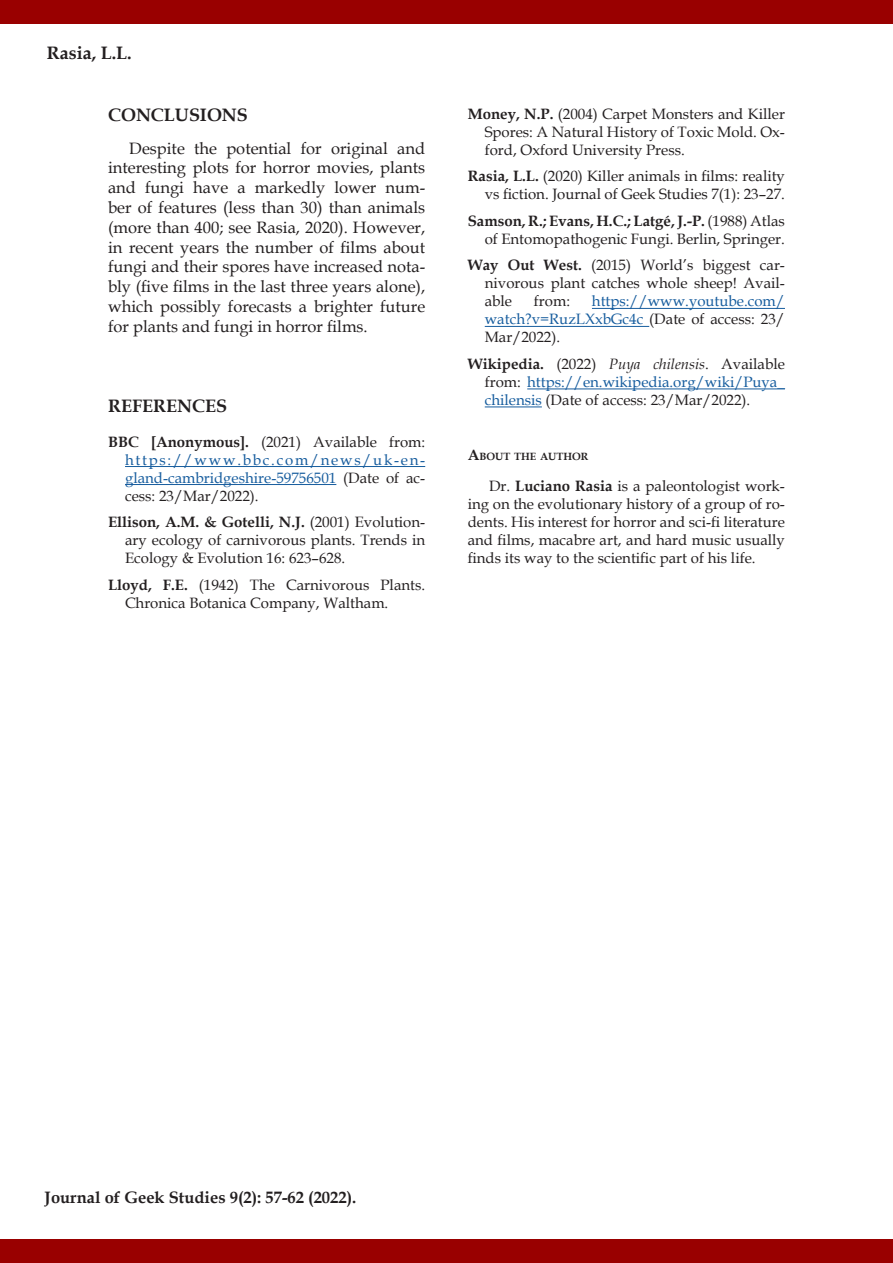
<style>
.page{position:relative;width:893px;height:1263px;background:#fff}
.page>*{position:absolute;margin:0;border:0;box-sizing:border-box;transform-origin:0 0}
.Subtitles{font:700 18px "Book Antiqua";color:#231f20}
.Body{font:16.5px/19.8px "Book Antiqua";color:#231f20;text-align:justify}
.t1{font:700 16.5px "Book Antiqua";color:#231f20}
.References{font:15px/18px "Book Antiqua";color:#231f20;text-align:justify}
.AboutAuthor2{font:15px/18px "Book Antiqua";color:#231f20;text-align:justify}
.References-2{font:15px/18px "Book Antiqua";color:#175d9e;text-align:justify}
.AboutAuthor1{font:700 10.5px "Book Antiqua";color:#231f20}
.s1{font-weight:700;color:#231f20}
.s2{color:#231f20}
.s3{font-weight:700}
.s4{font-style:italic}
.s5{color:#175d9e}
.s6{font-size:15px}
</style>
<div class="page">
<div style="left:0;top:0;width:893px;height:23px;background:#900"></div>
<div style="left:0;top:1240px;width:893px;height:23px;background:#900"></div>
<hr style="left:125px;top:466px;width:300px;height:1px;background:#175d9e">
<hr style="left:125px;top:484px;width:211px;height:1px;background:#175d9e">
<hr style="left:592px;top:308px;width:193px;height:1px;background:#175d9e">
<hr style="left:485px;top:326px;width:164px;height:1px;background:#175d9e">
<hr style="left:527px;top:388px;width:258px;height:1px;background:#175d9e">
<hr style="left:485px;top:406px;width:57px;height:1px;background:#175d9e">
<p class="Subtitles" style="left:47px;top:41px;width:86px">Rasia, L.L.</p>
<p class="Subtitles" style="left:108px;top:103px;width:141px">CONCLUSIONS</p>
<p class="Body" style="left:108px;top:138px;width:319px;text-indent:21px">Despite the potential for original and interesting plots for horror movies, plants and fungi have a markedly lower num&shy;ber of features (less than 30) than animals (more than 400; see Rasia, 2020). However, in recent years the number of films about fungi and their spores have increased nota&shy;bly (five films in the last three years alone), which possibly forecasts a brighter future for plants and fungi in horror films.</p>
<p class="Subtitles" style="left:108px;top:393px;width:120px">REFERENCES</p>
<p class="References-2" style="left:125px;top:432px;width:302px;text-indent:-17px"><span class="s1">BBC [Anonymous].</span> <span class="s2">(2021) Available from: </span>https://www.bbc.com/news/uk-en&shy;gland-cambridgeshire-59756501 <span class="s2">(Date of ac&shy;cess: 23/Mar/2022).</span></p>
<p class="References" style="left:125px;top:513px;width:302px;text-indent:-17px"><span class="s3">Ellison, A.M. &amp; Gotelli, N.J.</span> (2001) Evolution&shy;ary ecology of carnivorous plants. Trends in Ecology &amp; Evolution 16: 623–628.</p>
<p class="References" style="left:125px;top:575px;width:302px;text-indent:-17px"><span class="s3">Lloyd, F.E.</span> (1942) The Carnivorous Plants.<br>Chronica Botanica Company, Waltham.</p>
<p class="References" style="left:485px;top:104px;width:302px;text-indent:-17px"><span class="s3">Money, N.P.</span> (2004) Carpet Monsters and Killer Spores: A Natural History of Toxic Mold. Ox&shy;ford, Oxford University Press.</p>
<p class="References" style="left:468px;top:167px;width:319px;text-align:right"><span class="s3">Rasia, L.L.</span> (2020) Killer animals in films: reality vs fiction. Journal of Geek Studies 7(1): 23–27.</p>
<p class="References" style="left:468px;top:211px;width:319px;text-align:right"><span class="s3">Samson, R.; Evans, H.C.; Latgé, J.-P.</span> (1988) Atlas of Entomopathogenic Fungi. Berlin, Springer.</p>
<p class="References" style="left:485px;top:256px;width:302px;text-indent:-17px"><span class="s3">Way Out West.</span> (2015) World’s biggest car&shy;nivorous plant catches whole sheep! Avail&shy;able</p>
<p class="References-2" style="left:485px;top:292px;width:302px;text-indent:107px">https://www.youtube.com/ watch?v=RuzLXxbGc4c <span class="s2">(Date of access: 23/ Mar/2022).</span></p>
<p class="References" style="left:485px;top:354px;width:302px;text-indent:-17px"><span class="s3">Wikipedia.</span> (2022) <span class="s4">Puya chilensis</span>. Available from: <span class="s5">https://en.wikipedia.org/wiki/Puya_ chilensis</span> (Date of access: 23/Mar/2022).</p>
<p class="References" style="left:534px;top:292px;width:38px">from:</p>
<p class="AboutAuthor1" style="left:468px;top:449px;width:122px"><span class="s6">A</span>BOUT THE AUTHOR</p>
<p class="AboutAuthor2" style="left:468px;top:476px;width:319px;text-indent:21px">Dr. <span class="s3">Luciano Rasia</span> is a paleontologist work&shy;ing on the evolutionary history of a group of ro&shy;dents. His interest for horror and sci-fi literature and films, macabre art, and hard music usually finds its way to the scientific part of his life.</p>
<p class="t1" style="left:45px;top:1186px;width:313px">Journal of Geek Studies 9(2): 57-62 (2022).</p>
</div>
